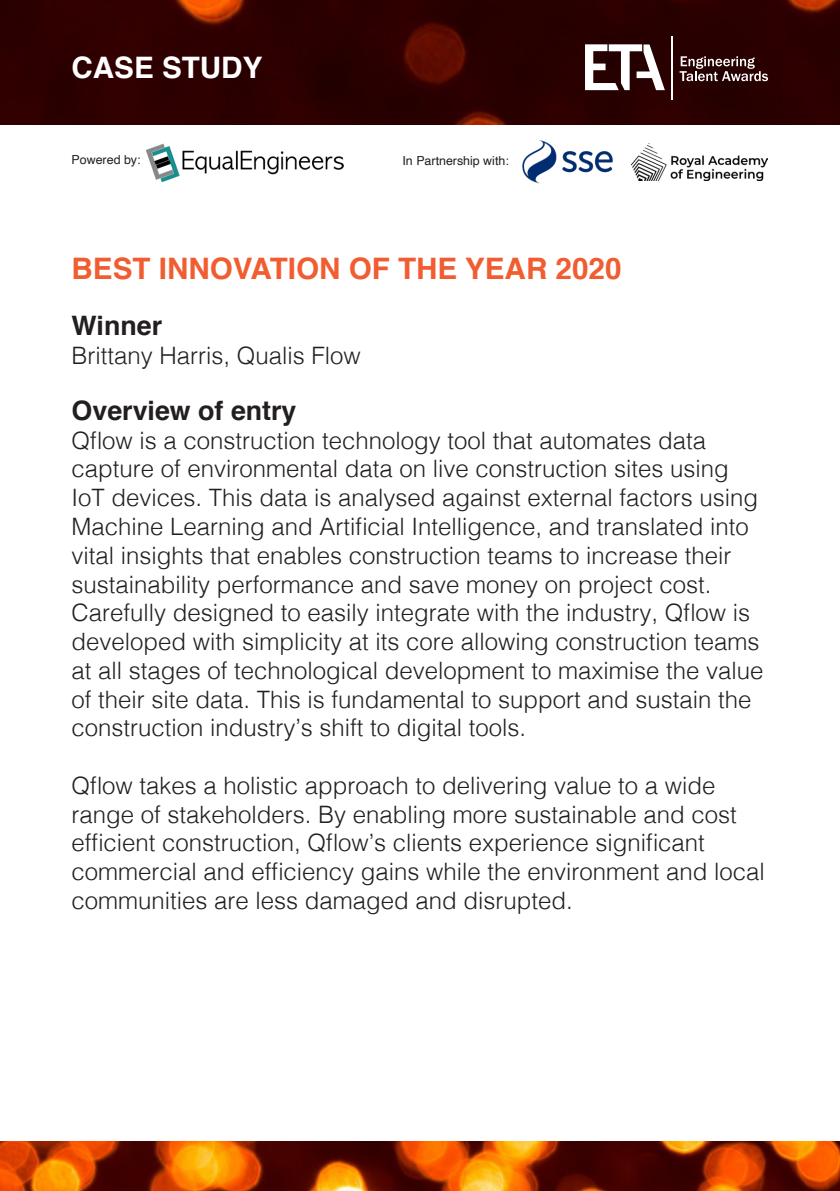
<style>
.page{position:relative;width:840px;height:1191px;background:#fff}
.page>*{position:absolute;margin:0;border:0;box-sizing:border-box;transform-origin:0 0}
.t1{font:700 29.6px "Helvetica";color:#f15d31}
.t2{font:700 29.6px "Helvetica";color:#fff}
.t3{font:700 26.8px "Helvetica";color:#231f20}
.t4{font:300 24px/28.8px "Helvetica";color:#231f20}
.t5{font:12.4px "Helvetica";color:#231f20}
</style>
<div class="page">
<img style="left:146px;top:143px;width:198px;height:40px">
<img style="left:631px;top:143px;width:136px;height:38px">
<img style="left:522px;top:140px;width:91px;height:44px">
<img style="left:0;top:0;width:839px;height:124px">
<img style="left:0;top:1141px;width:839px;height:50px">
<svg style="left:584px;top:44px;width:80px;height:46px"></svg>
<hr style="left:671px;top:37px;width:1px;height:63px;background:#fff">
<svg style="left:679px;top:56px;width:88px;height:25px;background:#654949"></svg>
<p class="t2" style="left:71px;top:43px;width:192px">CASE STUDY</p>
<p class="t5" style="left:71px;top:150px;width:70px">Powered by:</p>
<p class="t5" style="left:402px;top:151px;width:108px">In Partnership with:</p>
<p class="t1" style="left:71px;top:245px;width:551px">BEST INNOVATION OF THE YEAR 2020</p>
<p class="t3" style="left:71px;top:304px;width:92px">Winner</p>
<p class="t4" style="left:71px;top:339px;width:290px">Brittany Harris, Qualis Flow</p>
<p class="t3" style="left:71px;top:389px;width:226px">Overview of entry</p>
<p class="t4" style="left:71px;top:424px;width:693px">Qflow is a construction technology tool that automates data capture of environmental data on live construction sites using IoT devices. This data is analysed against external factors using Machine Learning and Artificial Intelligence, and translated into vital insights that enables construction teams to increase their sustainability performance and save money on project cost.<br>Carefully designed to easily integrate with the industry, Qflow is developed with simplicity at its core allowing construction teams at all stages of technological development to maximise the value of their site data. This is fundamental to support and sustain the construction industry’s shift to digital tools.</p>
<p class="t4" style="left:71px;top:769px;width:694px">Qflow takes a holistic approach to delivering value to a wide range of stakeholders. By enabling more sustainable and cost efficient construction, Qflow’s clients experience significant commercial and efficiency gains while the environment and local communities are less damaged and disrupted.</p>
</div>
